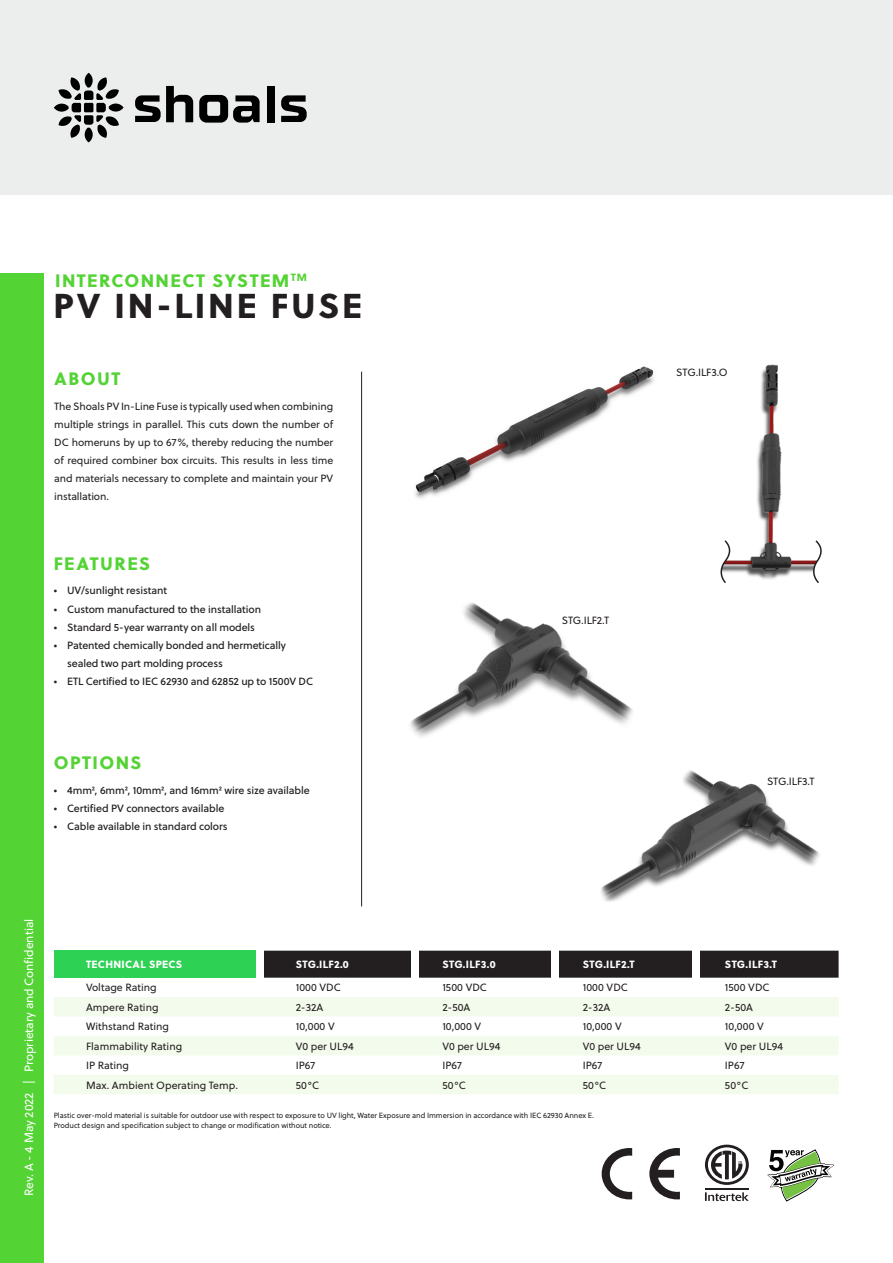
<style>
.page{position:relative;width:893px;height:1263px;background:#fff}
.page>*{position:absolute;margin:0;border:0;box-sizing:border-box;transform-origin:0 0}
.t1{font:34.5px "Soleil Xb";letter-spacing:.08em;color:#231f20}
.t2{font:18px "Soleil Xb";letter-spacing:.08em;color:#54d335}
.t3{font:12px "Soleil";letter-spacing:-.01em;color:#fff}
.t4{font:10.5px/18px "Soleil";color:#231f20;text-align:justify}
.t5{font:10.5px/18px "Soleil Bk";letter-spacing:-.01em;color:#231f20}
.t6{font:10.5px "Soleil Xb";letter-spacing:.03em;color:#fff}
.t7{font:7.5px "Soleil";letter-spacing:-.01em;color:#231f20}
</style>
<div class="page">
<div style="left:0;top:0;width:893px;height:194px;background:#eceded"></div>
<div style="left:0;top:273px;width:43px;height:990px;background:#54d335"></div>
<svg style="left:54px;top:73px;width:70px;height:69px"></svg>
<svg style="left:135px;top:86px;width:58px;height:36px"></svg>
<svg style="left:199px;top:95px;width:61px;height:28px"></svg>
<div style="left:267px;top:86px;width:7px;height:36px;background:#000"></div>
<svg style="left:281px;top:95px;width:26px;height:27px"></svg>
<div style="left:54px;top:951px;width:209px;height:27px;background:#2dd254"></div>
<div style="left:264px;top:951px;width:575px;height:27px;background:#231f20"></div>
<svg style="left:54px;top:997px;width:785px;height:97px;fill:#f3fbec"></svg>
<div style="left:257px;top:942px;width:7px;height:36px;background:#fff"></div>
<div style="left:411px;top:942px;width:7px;height:36px;background:#fff"></div>
<div style="left:551px;top:942px;width:8px;height:36px;background:#fff"></div>
<div style="left:693px;top:942px;width:7px;height:36px;background:#fff"></div>
<hr style="left:361px;top:372px;width:1px;height:534px;background:#1c1e1f">
<img style="left:415px;top:366px;width:239px;height:132px">
<img style="left:410px;top:602px;width:223px;height:135px">
<img style="left:601px;top:770px;width:218px;height:132px">
<img style="left:731px;top:364px;width:77px;height:215px">
<svg style="left:720px;top:540px;width:11px;height:43px"></svg>
<svg style="left:808px;top:540px;width:14px;height:43px"></svg>
<svg style="left:768px;top:1150px;width:66px;height:51px"></svg>
<svg style="left:602px;top:1148px;width:30px;height:51px"></svg>
<svg style="left:649px;top:1148px;width:31px;height:51px"></svg>
<svg style="left:705px;top:1192px;width:44px;height:9px"></svg>
<hr style="left:705px;top:1188px;width:44px;height:1px;background:#231f20">
<svg style="left:705px;top:1145px;width:44px;height:40px"></svg>
<p class="t2" style="left:55px;top:268px;width:253px">INTERCONNECT SYSTEM<sup>TM</sup></p>
<p class="t1" style="left:54px;top:283px;width:310px">PV IN-LINE FUSE</p>
<p class="t2" style="left:54px;top:367px;width:68px">ABOUT</p>
<p class="t4" style="left:54px;top:397px;width:280px">The Shoals PV In-Line Fuse is typically used when combining multiple strings in parallel. This cuts down the number of DC homeruns by up to 67%, thereby reducing the number of required combiner box circuits. This results in less time and materials necessary to complete and maintain your PV installation.</p>
<p class="t2" style="left:54px;top:551px;width:98px">FEATURES</p>
<p class="t5" style="left:54px;top:582px;width:115px">• UV/sunlight resistant</p>
<p class="t5" style="left:54px;top:600px;width:209px">• Custom manufactured to the installation</p>
<p class="t5" style="left:54px;top:618px;width:203px">• Standard 5-year warranty on all models</p>
<p class="t5" style="left:67px;top:636px;width:220px;text-indent:-14px">• Patented chemically bonded and hermetically sealed two part molding process</p>
<p class="t5" style="left:54px;top:672px;width:261px">• ETL Certified to IEC 62930 and 62852 up to 1500V DC</p>
<p class="t2" style="left:54px;top:751px;width:89px">OPTIONS</p>
<p class="t5" style="left:54px;top:781px;width:258px">• 4mm2, 6mm2, 10mm2, and 16mm2 wire size available</p>
<p class="t5" style="left:54px;top:799px;width:172px">• Certified PV connectors available</p>
<p class="t5" style="left:54px;top:817px;width:175px">• Cable available in standard colors</p>
<p class="t4" style="left:676px;top:363px;width:53px">STG.ILF3.O</p>
<p class="t4" style="left:562px;top:611px;width:49px">STG.ILF2.T</p>
<p class="t4" style="left:767px;top:773px;width:49px">STG.ILF3.T</p>
<p class="t3" style="left:21px;top:1196px;width:278px;rotate:-90deg">Rev. A - 4 May 2022 | Proprietary and Confidential</p>
<p class="t6" style="left:86px;top:957px;width:98px">TECHNICAL SPECS</p>
<p class="t6" style="left:296px;top:957px;width:55px">STG.ILF2.0</p>
<p class="t6" style="left:442px;top:957px;width:55px">STG.ILF3.0</p>
<p class="t6" style="left:583px;top:957px;width:54px">STG.ILF2.T</p>
<p class="t6" style="left:725px;top:957px;width:54px">STG.ILF3.T</p>
<p class="t4" style="left:86px;top:979px;width:72px">Voltage Rating</p>
<p class="t4" style="left:296px;top:979px;width:47px">1000 VDC</p>
<p class="t4" style="left:442px;top:979px;width:46px">1500 VDC</p>
<p class="t4" style="left:583px;top:979px;width:47px">1000 VDC</p>
<p class="t4" style="left:725px;top:979px;width:46px">1500 VDC</p>
<p class="t4" style="left:86px;top:998px;width:74px">Ampere Rating</p>
<p class="t4" style="left:296px;top:998px;width:29px">2-32A</p>
<p class="t4" style="left:442px;top:998px;width:30px">2-50A</p>
<p class="t4" style="left:583px;top:998px;width:29px">2-32A</p>
<p class="t4" style="left:725px;top:998px;width:30px">2-50A</p>
<p class="t4" style="left:86px;top:1018px;width:84px">Withstand Rating</p>
<p class="t4" style="left:296px;top:1018px;width:40px">10,000 V</p>
<p class="t4" style="left:442px;top:1018px;width:40px">10,000 V</p>
<p class="t4" style="left:583px;top:1018px;width:40px">10,000 V</p>
<p class="t4" style="left:725px;top:1018px;width:40px">10,000 V</p>
<p class="t4" style="left:86px;top:1037px;width:98px">Flammability Rating</p>
<p class="t4" style="left:296px;top:1037px;width:60px">V0 per UL94</p>
<p class="t4" style="left:442px;top:1037px;width:60px">V0 per UL94</p>
<p class="t4" style="left:583px;top:1037px;width:60px">V0 per UL94</p>
<p class="t4" style="left:725px;top:1037px;width:60px">V0 per UL94</p>
<p class="t4" style="left:86px;top:1057px;width:45px">IP Rating</p>
<p class="t4" style="left:296px;top:1057px;width:21px">IP67</p>
<p class="t4" style="left:442px;top:1057px;width:21px">IP67</p>
<p class="t4" style="left:583px;top:1057px;width:21px">IP67</p>
<p class="t4" style="left:725px;top:1057px;width:21px">IP67</p>
<p class="t4" style="left:86px;top:1076px;width:153px">Max. Ambient Operating Temp.</p>
<p class="t4" style="left:296px;top:1076px;width:25px">50°C</p>
<p class="t4" style="left:442px;top:1076px;width:25px">50°C</p>
<p class="t4" style="left:583px;top:1076px;width:25px">50°C</p>
<p class="t4" style="left:725px;top:1076px;width:25px">50°C</p>
<p class="t7" style="left:54px;top:1110px;width:542px">Plastic over-mold material is suitable for outdoor use with respect to exposure to UV light, Water Exposure and Immersion in accordance with IEC 62930 Annex E.</p>
<p class="t7" style="left:54px;top:1121px;width:279px">Product design and specification subject to change or modification without notice.</p>
</div>
